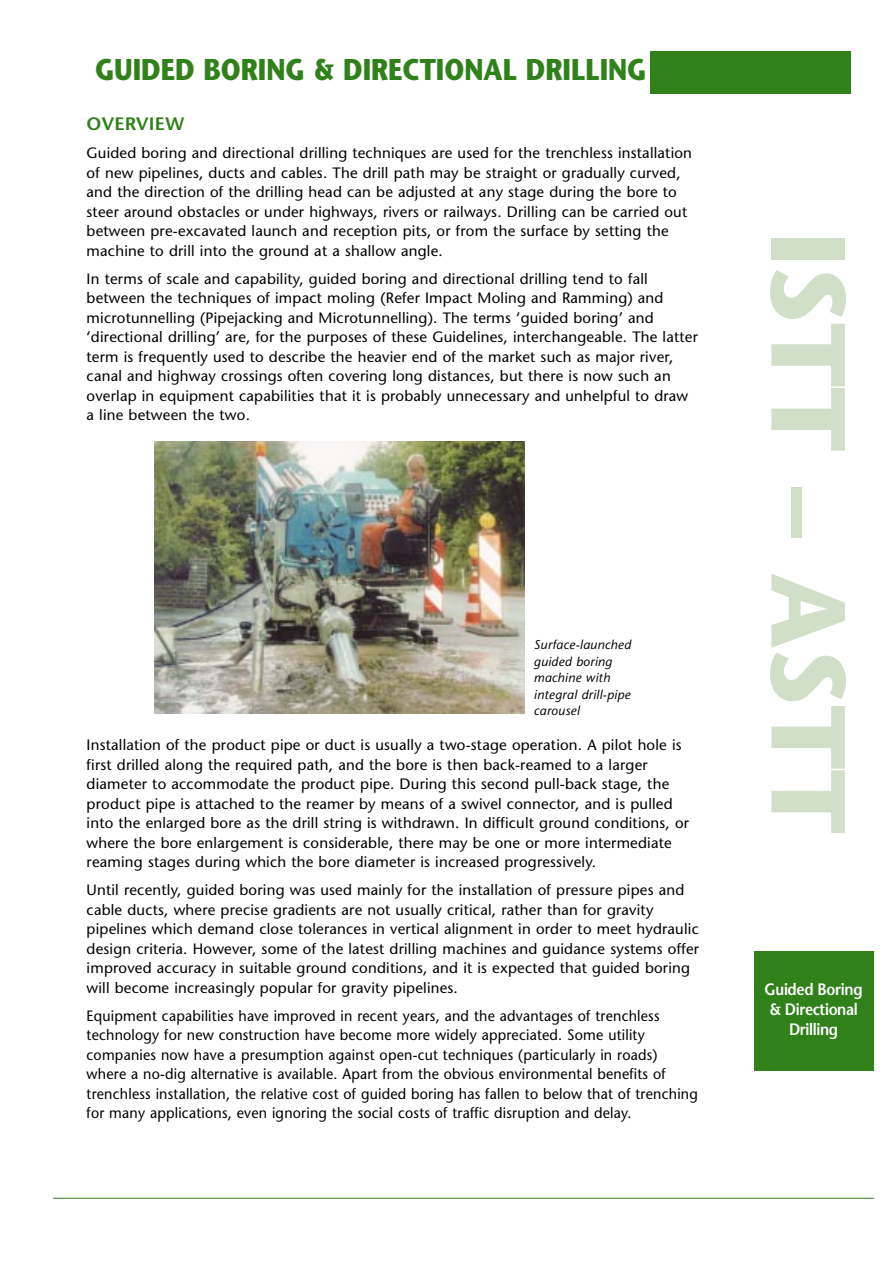
<style>
.page{position:relative;width:893px;height:1263px;background:#fff}
.page>*{position:absolute;margin:0;border:0;box-sizing:border-box;transform-origin:0 0}
.t1{font:700 105px "Stone Sans";color:#d2dfc8}
.t2{font:700 30px "Stone Sans";color:#31811b;scale:.86 1}
.t3{font:600 18px "Stone Sans";letter-spacing:.01em;color:#31811b;scale:1.05 1}
.t4{font:600 16.5px/19.8px "Stone Sans";letter-spacing:-.025em;color:#fff;text-align:center;scale:.9 1}
.t5{font:15px/19.5px "Stone Sans";letter-spacing:.015em;color:#000}
.t6{font:15px/19.5px "Stone Sans";letter-spacing:.015em;color:#000;scale:.95 1}
.t7{font:italic 12.75px/16.5px "Stone Sans";letter-spacing:.025em;color:#000}
</style>
<div class="page">
<div style="left:754px;top:952px;width:119px;height:119px;background:#31811b"></div>
<div style="left:85px;top:51px;width:765px;height:43px;background:#31811b"></div>
<div style="left:85px;top:37px;width:565px;height:64px;background:#fff"></div>
<hr style="left:53px;top:1198px;width:821px;height:1px;background:#31811b">
<img style="left:154px;top:442px;width:370px;height:272px">
<h2 class="t2" style="left:95px;top:57px;width:642px">GUIDED BORING &amp; DIRECTIONAL DRILLING</h2>
<p class="t3" style="left:87px;top:117px;width:94px">OVERVIEW</p>
<p class="t5" style="left:87px;top:145px;width:607px">Guided boring and directional drilling techniques are used for the trenchless installation of new pipelines, ducts and cables. The drill path may be straight or gradually curved, and the direction of the drilling head can be adjusted at any stage during the bore to steer around obstacles or under highways, rivers or railways. Drilling can be carried out between pre-excavated launch and reception pits, or from the surface by setting the machine to drill into the ground at a shallow angle.</p>
<p class="t5" style="left:87px;top:270px;width:613px">In terms of scale and capability, guided boring and directional drilling tend to fall between the techniques of impact moling (Refer Impact Moling and Ramming) and microtunnelling (Pipejacking and Microtunnelling). The terms ‘guided boring’ and ‘directional drilling’ are, for the purposes of these Guidelines, interchangeable. The latter term is frequently used to describe the heavier end of the market such as major river, canal and highway crossings often covering long distances, but there is now such an overlap in equipment capabilities that it is probably unnecessary and unhelpful to draw a line between the two.</p>
<p class="t7" style="left:534px;top:638px;width:99px">Surface-launched guided boring machine with integral drill-pipe carousel</p>
<p class="t5" style="left:87px;top:737px;width:604px">Installation of the product pipe or duct is usually a two-stage operation. A pilot hole is first drilled along the required path, and the bore is then back-reamed to a larger diameter to accommodate the product pipe. During this second pull-back stage, the product pipe is attached to the reamer by means of a swivel connector, and is pulled into the enlarged bore as the drill string is withdrawn. In difficult ground conditions, or where the bore enlargement is considerable, there may be one or more intermediate reaming stages during which the bore diameter is increased progressively.</p>
<p class="t5" style="left:87px;top:882px;width:614px">Until recently, guided boring was used mainly for the installation of pressure pipes and cable ducts, where precise gradients are not usually critical, rather than for gravity pipelines which demand close tolerances in vertical alignment in order to meet hydraulic design criteria. However, some of the latest drilling machines and guidance systems offer improved accuracy in suitable ground conditions, and it is expected that guided boring will become increasingly popular for gravity pipelines.</p>
<p class="t6" style="left:87px;top:1007px;width:645px">Equipment capabilities have improved in recent years, and the advantages of trenchless technology for new construction have become more widely appreciated. Some utility companies now have a presumption against open-cut techniques (particularly in roads) where a no-dig alternative is available. Apart from the obvious environmental benefits of trenchless installation, the relative cost of guided boring has fallen to below that of trenching for many applications, even ignoring the social costs of traffic disruption and delay.</p>
<h1 class="t1" style="left:848px;top:233px;width:603px;rotate:90deg">ISTT – ASTT</h1>
<p class="t4" style="left:764px;top:981px;width:110px">Guided Boring &amp; Directional<br>Drilling</p>
</div>
